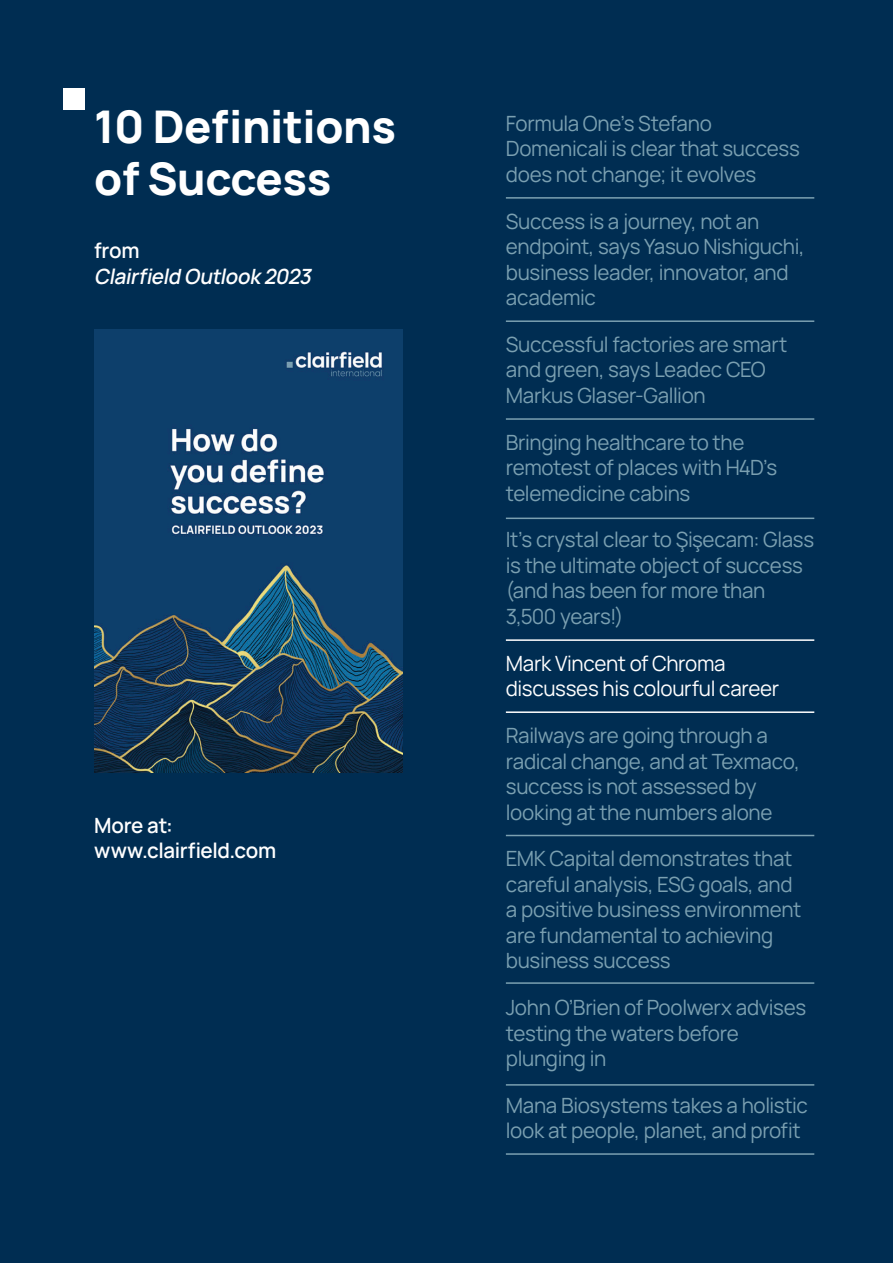
<style>
.page{position:relative;width:893px;height:1263px;background:#002d52}
.page>*{position:absolute;margin:0;border:0;box-sizing:border-box;transform-origin:0 0}
.t1{font:800 45px/52.5px "Manrope";letter-spacing:-.01em;color:#fff}
.Opening_spread_texts{font:21px/25.5px "Manrope";letter-spacing:-.015em;color:#7ba0b1}
.Opening_spread_texts-2{font:21px/25.5px "Manrope";letter-spacing:-.015em;color:#fff}
.Opening_spread_texts-3{font:italic 600 21px/25.5px "Manrope";color:#fff}
.Opening_spread_texts-4{font:600 21px/25.5px "Manrope";letter-spacing:-.015em;color:#fff}
.s1{font-style:normal}
</style>
<div class="page">
<div style="left:64px;top:88px;width:21px;height:21px;background:#fff"></div>
<hr style="left:506px;top:197px;width:308px;height:2px;background:#7ba0b1">
<hr style="left:506px;top:320px;width:308px;height:2px;background:#7ba0b1">
<hr style="left:506px;top:418px;width:308px;height:2px;background:#7ba0b1">
<hr style="left:506px;top:518px;width:308px;height:1px;background:#7ba0b1">
<hr style="left:506px;top:639px;width:308px;height:2px;background:#fff">
<hr style="left:506px;top:711px;width:308px;height:2px;background:#fff">
<hr style="left:506px;top:835px;width:308px;height:1px;background:#7ba0b1">
<hr style="left:506px;top:982px;width:308px;height:2px;background:#7ba0b1">
<hr style="left:506px;top:1084px;width:308px;height:2px;background:#7ba0b1">
<hr style="left:506px;top:1153px;width:308px;height:2px;background:#7ba0b1">
<img style="left:94px;top:330px;width:309px;height:443px">
<p class="t1" style="left:94px;top:98px;width:303px">10 Definitions of Success</p>
<p class="Opening_spread_texts-3" style="left:94px;top:238px;width:223px"><span class="s1">from<br></span>Clairfield Outlook 2023</p>
<p class="Opening_spread_texts-4" style="left:94px;top:812px;width:184px">More at: www.clairfield.com</p>
<p class="Opening_spread_texts" style="left:506px;top:111px;width:296px">Formula One’s Stefano<br>Domenicali is clear that success does not change; it evolves</p>
<p class="Opening_spread_texts" style="left:506px;top:209px;width:300px">Success is a journey, not an endpoint, says Yasuo Nishiguchi, business leader, innovator, and academic</p>
<p class="Opening_spread_texts" style="left:506px;top:332px;width:283px">Successful factories are smart and green, says Leadec CEO<br>Markus Glaser-Gallion</p>
<p class="Opening_spread_texts" style="left:506px;top:430px;width:273px">Bringing healthcare to the remotest of places with H4D’s telemedicine cabins</p>
<p class="Opening_spread_texts" style="left:506px;top:527px;width:310px">It’s crystal clear to Şişecam: Glass is the ultimate object of success (and has been for more than<br>3,500 years!)</p>
<p class="Opening_spread_texts-2" style="left:506px;top:651px;width:275px">Mark Vincent of Chroma discusses his colourful career</p>
<p class="Opening_spread_texts" style="left:506px;top:723px;width:295px">Railways are going through a radical change, and at Texmaco, success is not assessed by looking at the numbers alone</p>
<p class="Opening_spread_texts" style="left:506px;top:846px;width:297px">EMK Capital demonstrates that careful analysis, ESG goals, and a positive business environment are fundamental to achieving business success</p>
<p class="Opening_spread_texts" style="left:506px;top:995px;width:302px">John O’Brien of Poolwerx advises testing the waters before plunging in</p>
<p class="Opening_spread_texts" style="left:506px;top:1093px;width:304px">Mana Biosystems takes a holistic look at people, planet, and profit</p>
</div>
